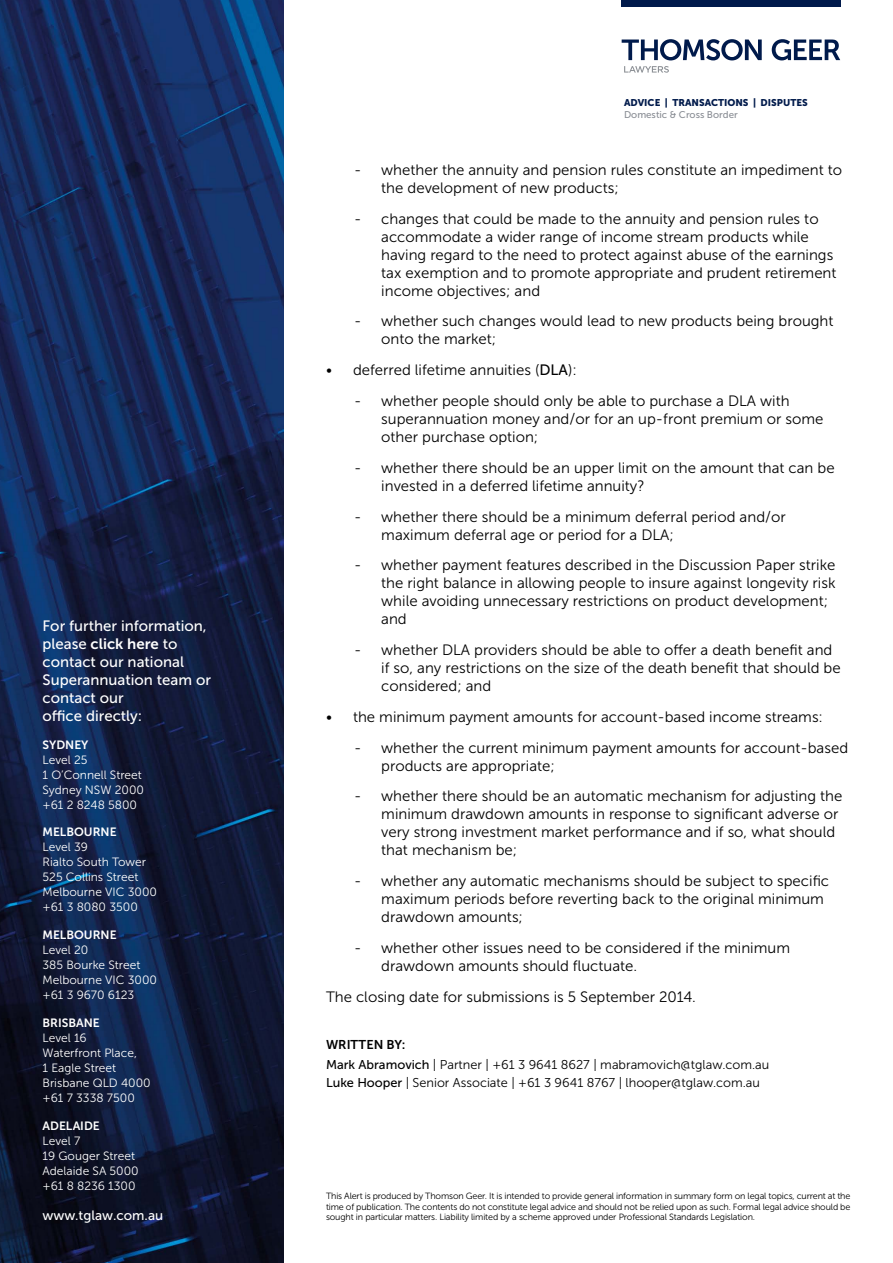
<style>
.page{position:relative;width:893px;height:1263px;background:#fff}
.page>*{position:absolute;margin:0;border:0;box-sizing:border-box;transform-origin:0 0}
.t1{font:15px/18px "Museo Sans 300";color:#000}
.t2{font:15px/18px "Museo Sans 500";color:#fff}
.t3{font:15px "Museo Sans 700";color:#fff}
.t4{font:13.5px "Museo Sans 500";color:#fff}
.t5{font:12.75px/18px "Museo Sans 300";color:#000}
.t6{font:12.75px "Museo Sans 700";color:#000}
.t7{font:12px/15px "Museo Sans 300";color:#fff}
.t8{font:12px "Museo Sans 700";color:#fff}
.t9{font:9.75px "Museo Sans 900";color:#001a4b}
.t10{font:9.75px "Museo Sans 500";color:#8a8e95}
.t11{font:9px/10.8px "Museo Sans 300";letter-spacing:-.015em;color:#000;text-align:justify}
.s1{font-family:"Museo Sans 500"}
</style>
<div class="page">
<img style="left:0;top:0;width:283px;height:1263px">
<svg style="left:622px;top:39px;width:218px;height:21px"></svg>
<svg style="left:624px;top:66px;width:45px;height:7px"></svg>
<div style="left:622px;top:0;width:219px;height:6px;background:#001a4b"></div>
<p class="t2" style="left:43px;top:617px;width:166px">For further information,</p>
<p class="t3" style="left:43px;top:635px;width:136px"><span class="s1">please</span> CLICK HERE <span class="s1">to</span></p>
<p class="t2" style="left:43px;top:653px;width:170px">contact our national<br>Superannuation team or contact our<br>office directly:</p>
<p class="t8" style="left:43px;top:738px;width:48px">SYDNEY</p>
<p class="t7" style="left:43px;top:752px;width:103px">Level 25<br>1 O’Connell Street<br>Sydney NSW 2000 +61 2 8248 5800</p>
<p class="t8" style="left:43px;top:825px;width:76px">MELBOURNE</p>
<p class="t7" style="left:43px;top:840px;width:116px">Level 39<br>Rialto South Tower<br>525 Collins Street<br>Melbourne VIC 3000 +61 3 8080 3500</p>
<p class="t8" style="left:43px;top:928px;width:76px">MELBOURNE</p>
<p class="t7" style="left:43px;top:943px;width:116px">Level 20<br>385 Bourke Street<br>Melbourne VIC 3000 +61 3 9670 6123</p>
<p class="t8" style="left:43px;top:1016px;width:59px">BRISBANE</p>
<p class="t7" style="left:43px;top:1030px;width:110px">Level 16<br>Waterfront Place,<br>1 Eagle Street<br>Brisbane QLD 4000 +61 7 3338 7500</p>
<p class="t8" style="left:43px;top:1119px;width:59px">ADELAIDE</p>
<p class="t7" style="left:43px;top:1133px;width:98px">Level 7<br>19 Gouger Street<br>Adelaide SA 5000 +61 8 8236 1300</p>
<p class="t4" style="left:43px;top:1208px;width:122px">www.tglaw.com.au</p>
<p class="t9" style="left:624px;top:97px;width:185px">ADVICE | TRANSACTIONS | DISPUTES</p>
<p class="t10" style="left:624px;top:109px;width:115px">Domestic &amp; Cross Border</p>
<p class="t1" style="left:381px;top:161px;width:462px;text-indent:-27px">- whether the annuity and pension rules constitute an impediment to the development of new products;</p>
<p class="t1" style="left:381px;top:210px;width:457px;text-indent:-27px">- changes that could be made to the annuity and pension rules to accommodate a wider range of income stream products while having regard to the need to protect against abuse of the earnings tax exemption and to promote appropriate and prudent retirement income objectives; and</p>
<p class="t1" style="left:381px;top:312px;width:454px;text-indent:-27px">- whether such changes would lead to new products being brought onto the market;</p>
<p class="t1" style="left:326px;top:361px;width:252px">• deferred lifetime annuities (<span class="s1">DLA</span>):</p>
<p class="t1" style="left:381px;top:392px;width:444px;text-indent:-27px">- whether people should only be able to purchase a DLA with superannuation money and/or for an up-front premium or some other purchase option;</p>
<p class="t1" style="left:381px;top:459px;width:455px;text-indent:-27px">- whether there should be an upper limit on the amount that can be invested in a deferred lifetime annuity?</p>
<p class="t1" style="left:381px;top:507px;width:406px;text-indent:-27px">- whether there should be a minimum deferral period and/or maximum deferral age or period for a DLA;</p>
<p class="t1" style="left:381px;top:556px;width:456px;text-indent:-27px">- whether payment features described in the Discussion Paper strike the right balance in allowing people to insure against longevity risk while avoiding unnecessary restrictions on product development; and</p>
<p class="t1" style="left:381px;top:641px;width:461px;text-indent:-27px">- whether DLA providers should be able to offer a death benefit and if so, any restrictions on the size of the death benefit that should be considered; and</p>
<p class="t1" style="left:326px;top:708px;width:498px">• the minimum payment amounts for account-based income streams:</p>
<p class="t1" style="left:381px;top:738px;width:468px;text-indent:-27px">- whether the current minimum payment amounts for account-based products are appropriate;</p>
<p class="t1" style="left:381px;top:787px;width:463px;text-indent:-27px">- whether there should be an automatic mechanism for adjusting the minimum drawdown amounts in response to significant adverse or very strong investment market performance and if so, what should that mechanism be;</p>
<p class="t1" style="left:381px;top:872px;width:449px;text-indent:-27px">- whether any automatic mechanisms should be subject to specific maximum periods before reverting back to the original minimum drawdown amounts;</p>
<p class="t1" style="left:381px;top:939px;width:410px;text-indent:-27px">- whether other issues need to be considered if the minimum drawdown amounts should fluctuate.</p>
<p class="t1" style="left:326px;top:987px;width:371px">The closing date for submissions is 5 September 2014.</p>
<p class="t6" style="left:326px;top:1038px;width:81px">WRITTEN BY:</p>
<p class="t5" style="left:326px;top:1056px;width:445px"><span class="s1">Mark Abramovich</span> | Partner | +61 3 9641 8627 | mabramovich@tglaw.com.au<br><span class="s1">Luke Hooper</span> | Senior Associate | +61 3 9641 8767 | lhooper@tglaw.com.au</p>
<p class="t11" style="left:326px;top:1190px;width:526px">This Alert is produced by Thomson Geer. It is intended to provide general information in summary form on legal topics, current at the time of publication. The contents do not constitute legal advice and should not be relied upon as such. Formal legal advice should be sought in particular matters. Liability limited by a scheme approved under Professional Standards Legislation.</p>
</div>
